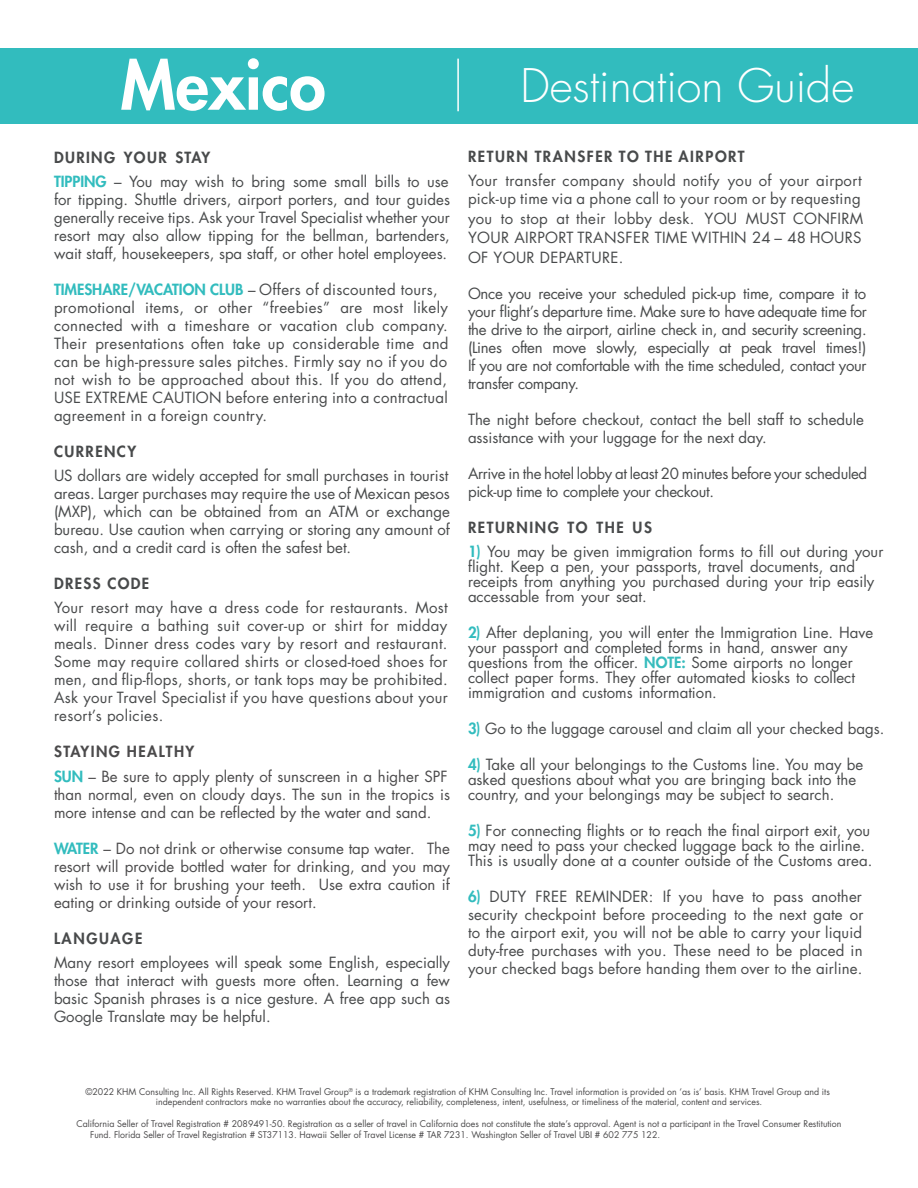
<style>
.page{position:relative;width:918px;height:1188px;background:#fff}
.page>*{position:absolute;margin:0;border:0;box-sizing:border-box;transform-origin:0 0}
.t1{font:800 66px "Futura LT";color:#fff}
.t2{font:300 45px "Futura LT";color:#fff}
.t3{font:15px/18px "Futura LT";color:#484a4b;text-align:justify}
.t4{font:15px/18px "Futura LT";letter-spacing:.02em;color:#484a4b}
.t5{font:15px/18px "Futura LT";color:#4b4a4b}
.t6{font:15px/18px "Futura LT";letter-spacing:-.02em;color:#484a4b}
.t7{font:800 15px "Futura LT";letter-spacing:.1em;color:#484a4b}
.t8{font:9px/10.8px "Futura LT";color:#4b4a4b;text-align:center}
.s1{font-weight:800}
.s2{font-weight:800;color:#32bcbe}
.s3{font-weight:800;color:#37bcbd}
</style>
<div class="page">
<div style="left:0;top:48px;width:918px;height:76px;background:#32bcbe"></div>
<hr style="left:457px;top:59px;width:2px;height:52px;background:#fff">
<h1 class="t1" style="left:120px;top:57px;width:207px">Mexico</h1>
<h2 class="t2" style="left:521px;top:66px;width:335px">Destination Guide</h2>
<p class="t3" style="left:54px;top:146px;width:396px;line-height:24px"><span class="s1">DURING YOUR STAY<br></span><span class="s2">TIPPING</span> – You may wish to bring some small bills to use</p>
<p class="t3" style="left:54px;top:191px;width:397px">for tipping. Shuttle drivers, airport porters, and tour guides generally receive tips. Ask your Travel Specialist whether your resort may also allow tipping for the bellman, bartenders, wait staff, housekeepers, spa staff, or other hotel employees.</p>
<p class="t4" style="left:54px;top:281px;width:396px"><span class="s2">TIMESHARE/VACATION CLUB</span> – Offers of discounted tours, promotional items, or other “freebies” are most likely connected with a timeshare or vacation club company.<br>Their presentations often take up considerable time and can be high-pressure sales pitches. Firmly say no if you do not wish to be approached about this. If you do attend, USE EXTREME CAUTION before entering into a contractual agreement in a foreign country.</p>
<p class="t7" style="left:54px;top:445px;width:84px">CURRENCY</p>
<p class="t3" style="left:54px;top:467px;width:398px">US dollars are widely accepted for small purchases in tourist areas. Larger purchases may require the use of Mexican pesos (MXP), which can be obtained from an ATM or exchange bureau. Use caution when carrying or storing any amount of cash, and a credit card is often the safest bet.</p>
<p class="t7" style="left:54px;top:577px;width:97px">DRESS CODE</p>
<p class="t3" style="left:54px;top:599px;width:395px">Your resort may have a dress code for restaurants. Most will require a bathing suit cover-up or shirt for midday meals. Dinner dress codes vary by resort and restaurant.<br>Some may require collared shirts or closed-toed shoes for men, and flip-flops, shorts, or tank tops may be prohibited.<br>Ask your Travel Specialist if you have questions about your resort’s policies.</p>
<p class="t5" style="left:54px;top:739px;width:395px;line-height:25.5px"><span class="s1">STAYING HEALTHY<br></span><span class="s2">SUN</span> – Be sure to apply plenty of sunscreen in a higher SPF</p>
<p class="t5" style="left:54px;top:787px;width:398px">than normal, even on cloudy days. The sun in the tropics is more intense and can be reflected by the water and sand.</p>
<p class="t5" style="left:54px;top:841px;width:398px;text-align:justify"><span class="s2">WATER</span> – Do not drink or otherwise consume tap water. The resort will provide bottled water for drinking, and you may wish to use it for brushing your teeth. Use extra caution if eating or drinking outside of your resort.</p>
<p class="t7" style="left:54px;top:932px;width:90px">LANGUAGE</p>
<p class="t3" style="left:54px;top:955px;width:398px">Many resort employees will speak some English, especially those that interact with guests more often. Learning a few basic Spanish phrases is a nice gesture. A free app such as Google Translate may be helpful.</p>
<p class="t7" style="left:468px;top:150px;width:278px">RETURN TRANSFER TO THE AIRPORT</p>
<p class="t4" style="left:468px;top:173px;width:395px">Your transfer company should notify you of your airport pick-up time via a phone call to your room or by requesting</p>
<p class="t3" style="left:468px;top:210px;width:397px;line-height:19.5px">you to stop at their lobby desk. YOU MUST CONFIRM YOUR AIRPORT TRANSFER TIME WITHIN 24 – 48 HOURS OF YOUR DEPARTURE.</p>
<p class="t3" style="left:468px;top:285px;width:401px">Once you receive your scheduled pick-up time, compare it to your flight’s departure time. Make sure to have adequate time for the drive to the airport, airline check in, and security screening. (Lines often move slowly, especially at peak travel times!)<br>If you are not comfortable with the time scheduled, contact your transfer company.</p>
<p class="t3" style="left:468px;top:411px;width:397px">The night before checkout, contact the bell staff to schedule assistance with your luggage for the next day.</p>
<p class="t6" style="left:468px;top:465px;width:401px">Arrive in the hotel lobby at least 20 minutes before your scheduled pick-up time to complete your checkout.</p>
<p class="t7" style="left:468px;top:521px;width:185px">RETURNING TO THE US</p>
<p class="t3" style="left:468px;top:545px;width:417px;line-height:15px;text-align:left"><span class="s2">1)</span> You may be given immigration forms to fill out during your flight. Keep a pen, your passports, travel documents, and receipts from anything you purchased during your trip easily accessable from your seat.</p>
<p class="t3" style="left:468px;top:626px;width:407px;line-height:15px;text-align:left"><span class="s2">2)</span> After deplaning, you will enter the Immigration Line. Have your passport and completed forms in hand, answer any questions from the officer. <span class="s3">NOTE:</span> Some airports no longer collect paper forms. They offer automated kiosks to collect immigration and customs information.</p>
<p class="t3" style="left:468px;top:720px;width:418px"><span class="s2">3)</span> Go to the luggage carousel and claim all your checked bags.</p>
<p class="t3" style="left:468px;top:758px;width:397px;line-height:15px;text-align:left"><span class="s2">4)</span> Take all your belongings to the Customs line. You may be asked questions about what you are bringing back into the country, and your belongings may be subject to search.</p>
<p class="t3" style="left:468px;top:824px;width:406px;line-height:15px;text-align:left"><span class="s2">5)</span> For connecting flights or to reach the final airport exit, you may need to pass your checked luggage back to the airline.<br>This is usually done at a counter outside of the Customs area.</p>
<p class="t3" style="left:468px;top:888px;width:397px"><span class="s2">6)</span> DUTY FREE REMINDER: If you have to pass another security checkpoint before proceeding to the next gate or to the airport exit, you will not be able to carry your liquid duty-free purchases with you. These need to be placed in your checked bags before handing them over to the airline.</p>
<p class="t8" style="left:85px;top:1086px;width:746px">©2022 KHM Consulting Inc. All Rights Reserved. KHM Travel Group<sup>®</sup> is a trademark registration of KHM Consulting Inc. Travel information is provided on ‘as is’ basis. KHM Travel Group and its independent contractors make no warranties about the accuracy, reliability, completeness, intent, usefulness, or timeliness of the material, content and services.</p>
<p class="t8" style="left:90px;top:1119px;width:753px;text-align:left;text-indent:-14px">California Seller of Travel Registration # 2089491-50. Registration as a seller of travel in California does not constitute the state’s approval. Agent is not a participant in the Travel Consumer Restitution<br>Fund. Florida Seller of Travel Registration # ST37113. Hawaii Seller of Travel License # TAR 7231. Washington Seller of Travel UBI # 602 775 122.</p>
</div>
